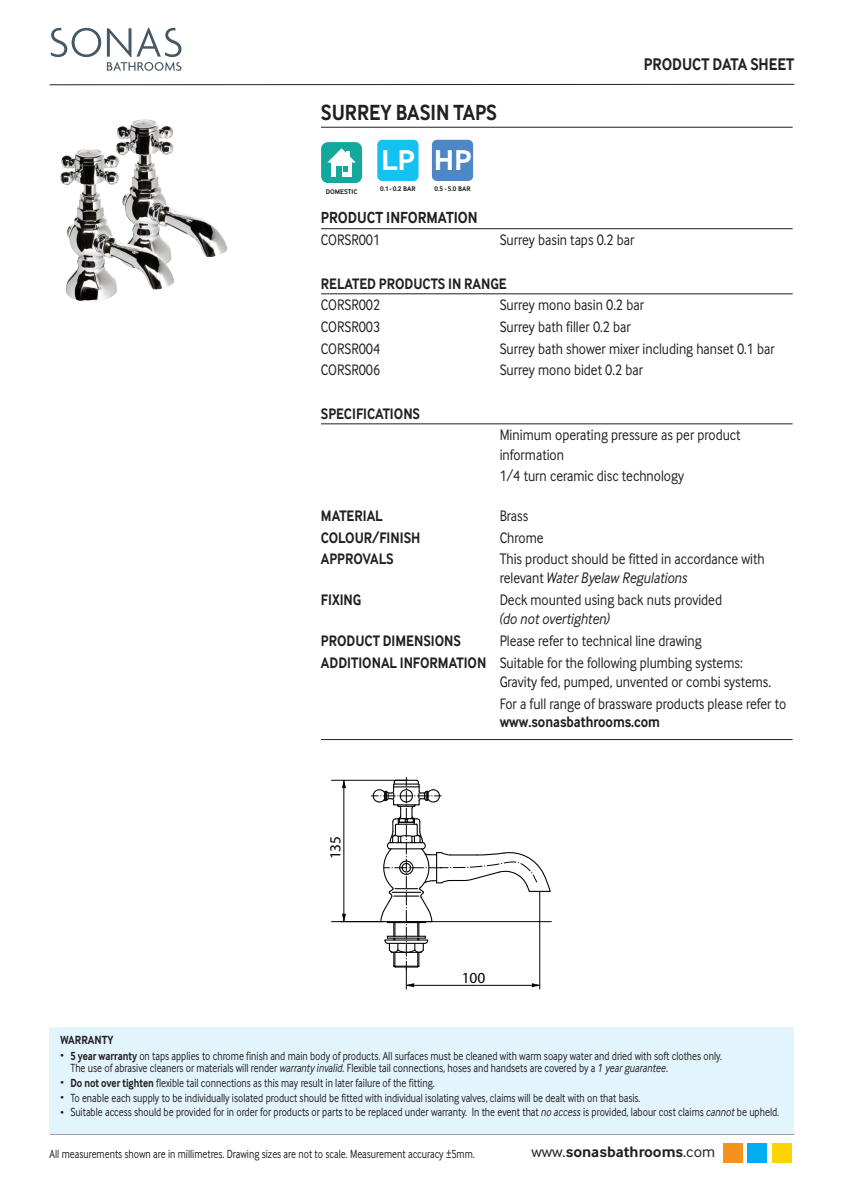
<style>
.page{position:relative;width:844px;height:1191px;background:#fff}
.page>*{position:absolute;margin:0;border:0;box-sizing:border-box;transform-origin:0 0}
.t1{font:700 29.75px "Inter Face Da Ma";color:#fff}
.t2{font:700 22.75px "Inter Face Da Ma";color:#231f20;scale:.85 1}
.t3{font:700 17.5px "Inter Face Da Ma";color:#231f20;scale:.85 1}
.t4{font:700 16.62px "Inter Face Da Ma";color:#231f20;scale:.85 1}
.t5{font:15.75px/19.2px "Inter Face Da Ma";color:#231f20;scale:.85 1}
.t6{font:700 15.75px "Inter Face Da Ma";color:#231f20;scale:.85 1}
.t7{font:700 15.75px "Inter Face Da Ma";color:#231f20}
.t8{font:italic 15.75px "Inter Face Da Ma";color:#231f20;scale:.85 1}
.t9{font:15.4px "Myriad Pro";color:#040503}
.t10{font:12.25px/12.2px "Inter Face Da Ma";color:#231f20;scale:.8 1}
.t11{font:700 12.25px "Inter Face Da Ma";color:#231f20;scale:.85 1}
.t12{font:700 7px "Inter Face Da Ma";color:#231f20;scale:.95 1}
.s1{font-style:italic}
.s2{font-weight:700}
.s3{font-size:7px}
.s4{font-weight:400}
</style>
<div class="page">
<hr style="left:50px;top:1133px;width:744px;height:1px;background:#231f20">
<hr style="left:50px;top:84px;width:744px;height:1px;background:#231f20">
<svg style="left:51px;top:28px;width:50px;height:29px"></svg>
<svg style="left:107px;top:28px;width:74px;height:43px"></svg>
<div style="left:772px;top:1143px;width:19px;height:20px;background:#fed304"></div>
<div style="left:747px;top:1143px;width:20px;height:20px;background:#00aeef"></div>
<div style="left:722px;top:1143px;width:20px;height:20px;background:#f6911e"></div>
<div style="left:50px;top:1027px;width:744px;height:106px;background:#e2f4fc"></div>
<hr style="left:321px;top:127px;width:471px;height:1px;background:#231f20">
<hr style="left:321px;top:228px;width:471px;height:1px;background:#231f20">
<hr style="left:321px;top:293px;width:471px;height:1px;background:#231f20">
<hr style="left:321px;top:423px;width:471px;height:1px;background:#231f20">
<hr style="left:321px;top:739px;width:471px;height:1px;background:#231f20">
<div style="left:321px;top:142px;width:41px;height:41px;background:#12a89e;border-radius:7px"></div>
<div style="left:331px;top:162px;width:21px;height:15px;background:#fff"></div>
<div style="left:336px;top:167px;width:5px;height:10px;background:#12a89e"></div>
<svg style="left:327px;top:148px;width:29px;height:24px"></svg>
<div style="left:377px;top:140px;width:41px;height:41px;background:#15c0f2;border-radius:5px"></div>
<div style="left:432px;top:140px;width:41px;height:41px;background:#4d87c6;border-radius:5px"></div>
<img style="left:115px;top:119px;width:112px;height:138px">
<img style="left:60px;top:149px;width:114px;height:153px">
<svg style="left:371px;top:777px;width:180px;height:212px"></svg>
<hr style="left:331px;top:921px;width:51px;height:1px;background:#040503">
<hr style="left:331px;top:780px;width:76px;height:1px;background:#040503">
<hr style="left:343px;top:786px;width:1px;height:65px;background:#040503">
<hr style="left:343px;top:851px;width:1px;height:64px;background:#040503">
<svg style="left:342px;top:780px;width:4px;height:8px"></svg>
<svg style="left:342px;top:913px;width:4px;height:8px"></svg>
<h2 class="t2" style="left:321px;top:103px;width:209px">SURREY BASIN TAPS</h2>
<p class="t12" style="left:326px;top:189px;width:35px">DOMESTIC</p>
<h1 class="t1" style="left:381px;top:148px;width:35px">LP</h1>
<p class="t12" style="left:380px;top:186px;width:39px">0.1- 0.2 BAR</p>
<h1 class="t1" style="left:433px;top:148px;width:39px">HP</h1>
<p class="t12" style="left:434px;top:186px;width:39px">0.5 - 5.0 BAR</p>
<h3 class="t3" style="left:643px;top:58px;width:178px">PRODUCT DATA SHEET</h3>
<h3 class="t4" style="left:321px;top:211px;width:186px">PRODUCT INFORMATION</h3>
<p class="t5" style="left:321px;top:232px;width:71px">CORSR001</p>
<p class="t5" style="left:499px;top:232px;width:160px">Surrey basin taps 0.2 bar</p>
<p class="t6" style="left:321px;top:277px;width:220px">RELATED PRODUCTS IN RANGE</p>
<p class="t5" style="left:321px;top:297px;width:71px">CORSR002</p>
<p class="t5" style="left:499px;top:297px;width:171px">Surrey mono basin 0.2 bar</p>
<p class="t5" style="left:321px;top:319px;width:71px">CORSR003</p>
<p class="t5" style="left:499px;top:319px;width:156px">Surrey bath filler 0.2 bar</p>
<p class="t5" style="left:321px;top:340px;width:71px">CORSR004</p>
<p class="t5" style="left:499px;top:340px;width:325px">Surrey bath shower mixer including hanset 0.1 bar</p>
<p class="t5" style="left:321px;top:362px;width:71px">CORSR006</p>
<p class="t5" style="left:499px;top:362px;width:170px">Surrey mono bidet 0.2 bar</p>
<p class="t6" style="left:321px;top:407px;width:118px">SPECIFICATIONS</p>
<p class="t5" style="left:499px;top:427px;width:285px">Minimum operating pressure as per product information</p>
<p class="t5" style="left:499px;top:468px;width:218px">1/4 turn ceramic disc technology</p>
<p class="t6" style="left:321px;top:509px;width:74px">MATERIAL</p>
<p class="t5" style="left:499px;top:507px;width:35px">Brass</p>
<p class="t6" style="left:321px;top:531px;width:118px">COLOUR/FINISH</p>
<p class="t5" style="left:499px;top:529px;width:53px">Chrome</p>
<p class="t6" style="left:321px;top:553px;width:87px">APPROVALS</p>
<p class="t5" style="left:499px;top:551px;width:313px">This product should be fitted in accordance with relevant <span class="s1">Water Byelaw Regulations</span></p>
<p class="t6" style="left:321px;top:593px;width:49px">FIXING</p>
<p class="t5" style="left:499px;top:592px;width:263px">Deck mounted using back nuts provided</p>
<p class="t8" style="left:499px;top:614px;width:132px">(do not overtighten)</p>
<p class="t6" style="left:321px;top:634px;width:166px">PRODUCT DIMENSIONS</p>
<p class="t5" style="left:321px;top:631px;width:497px;line-height:21.7px;text-indent:179px">Please refer to technical line drawing<br><span class="s2">ADDITIONAL INFORMATION</span> Suitable for the following plumbing systems:</p>
<p class="t5" style="left:499px;top:672px;width:338px;line-height:21.7px">Gravity fed, pumped, unvented or combi systems.<br>For a full range of brassware products please refer to</p>
<p class="t6" style="left:499px;top:716px;width:190px">www.sonasbathrooms.com</p>
<p class="t9" style="left:329px;top:859px;width:25px;rotate:-90deg">135</p>
<p class="t9" style="left:461px;top:972px;width:25px">100</p>
<p class="t11" style="left:60px;top:1035px;width:64px">WARRANTY</p>
<p class="t10" style="left:70px;top:1050px;width:815px;text-indent:-10px"><span class="s3">•</span> <span class="s2">5 year warranty</span> on taps applies to chrome finish and main body of products. All surfaces must be cleaned with warm soapy water and dried with soft clothes only.<br>The use of abrasive cleaners or materials will render <span class="s1">warranty invalid</span>. Flexible tail connections, hoses and handsets are covered by a <span class="s1">1 year guarantee</span>.</p>
<p class="t10" style="left:60px;top:1077px;width:469px"><span class="s3">•</span> <span class="s2">Do not over tighten</span> flexible tail connections as this may result in later failure of the fitting.</p>
<p class="t10" style="left:60px;top:1092px;width:726px"><span class="s3">•</span> To enable each supply to be individually isolated product should be fitted with individual isolating valves, claims will be dealt with on that basis.</p>
<p class="t10" style="left:60px;top:1107px;width:899px"><span class="s3">•</span> Suitable access should be provided for in order for products or parts to be replaced under warranty. In the event that <span class="s1">no access</span> is provided, labour cost claims <span class="s1">cannot</span> be upheld.</p>
<p class="t10" style="left:50px;top:1149px;width:533px">All measurements shown are in millimetres. Drawing sizes are not to scale. Measurement accuracy ±5mm.</p>
<p class="t7" style="left:531px;top:1145px;width:185px"><span class="s4">www.</span>sonasbathrooms<span class="s4">.com</span></p>
</div>
